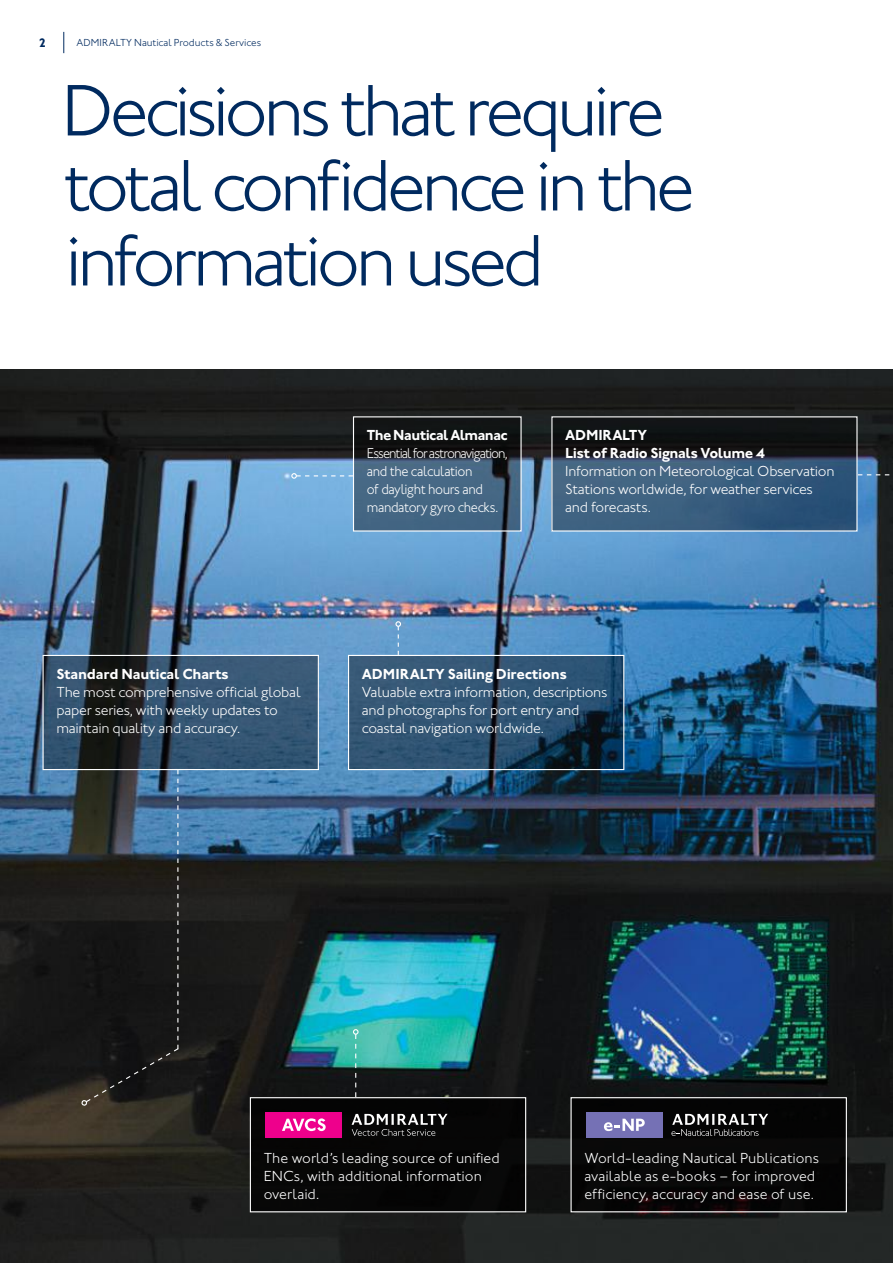
<style>
.page{position:relative;width:893px;height:1263px;background:#fff}
.page>*{position:absolute;margin:0;border:0;box-sizing:border-box;transform-origin:0 0}
.t1{font:300 75px/75px "Johnston ITC Std";letter-spacing:-.065em;color:#002a5f}
.t2{font:300 15px/18px "Johnston ITC Std";letter-spacing:-.02em;color:#fff}
.t3{font:300 15px/18px "Johnston ITC Std";color:#fff}
.t4{font:700 15px/18px "Johnston ITC Std";letter-spacing:-.02em;color:#fff}
.t5{font:700 15px "Johnston ITC Std";letter-spacing:-.04em;color:#fff}
.t6{font:300 14.7px/18px "Johnston ITC Std";letter-spacing:-.035em;color:#fff;scale:.93 1}
.t7{font:700 12.75px "Johnston ITC Std";color:#002a5f}
.t8{font:300 10.5px "Johnston ITC Std";letter-spacing:-.005em;color:#002a5f}
</style>
<div class="page">
<svg style="left:64px;top:32px;width:1px;height:21px"></svg>
<img style="left:0;top:370px;width:893px;height:893px">
<svg style="left:45px;top:657px;width:272px;height:111px;background:#2d465b"></svg>
<div style="left:43px;top:655px;width:276px;height:115px;border:1px solid #fff"></div>
<div style="left:250px;top:1098px;width:276px;height:114px;background:#060606"></div>
<div style="left:250px;top:1097px;width:276px;height:115px;border:1px solid #fff"></div>
<div style="left:265px;top:1112px;width:77px;height:25px;background:#ee008c"></div>
<svg style="left:352px;top:1114px;width:96px;height:22px"></svg>
<svg style="left:282px;top:1118px;width:44px;height:13px"></svg>
<div style="left:571px;top:1098px;width:275px;height:114px;background:#040404"></div>
<div style="left:570px;top:1097px;width:277px;height:115px;border:1px solid #fff"></div>
<div style="left:586px;top:1112px;width:77px;height:25px;background:#7571b5"></div>
<svg style="left:604px;top:1119px;width:41px;height:12px"></svg>
<svg style="left:671px;top:1114px;width:97px;height:22px"></svg>
<svg style="left:355px;top:418px;width:165px;height:111px;background:#304456"></svg>
<div style="left:353px;top:416px;width:169px;height:115px;border:1px solid #fff"></div>
<svg style="left:553px;top:418px;width:302px;height:111px;background:#2a4157"></svg>
<svg style="left:350px;top:657px;width:272px;height:111px;background:#2a4c69"></svg>
<div style="left:348px;top:655px;width:276px;height:115px;border:1px solid #fff"></div>
<svg style="left:291px;top:473px;width:62px;height:6px"></svg>
<svg style="left:858px;top:474px;width:35px;height:1px"></svg>
<svg style="left:353px;top:1029px;width:6px;height:68px"></svg>
<svg style="left:395px;top:621px;width:6px;height:34px"></svg>
<svg style="left:81px;top:770px;width:99px;height:336px;background:#24292c"></svg>
<p class="t7" style="left:39px;top:35px;width:9px">2</p>
<p class="t8" style="left:77px;top:36px;width:186px">Admiralty Nautical Products &amp; Services</p>
<h1 class="t1" style="left:62px;top:73px;width:635px">Decisions that require total confidence in the information used</h1>
<p class="t4" style="left:56px;top:665px;width:174px">Standard Nautical Charts</p>
<p class="t2" style="left:56px;top:683px;width:246px">The most comprehensive official global paper series, with weekly updates to maintain quality and accuracy.</p>
<p class="t5" style="left:367px;top:426px;width:142px">The Nautical Almanac</p>
<p class="t6" style="left:367px;top:444px;width:153px">Essential for astronavigation, and the calculation<br>of daylight hours and mandatory gyro checks.</p>
<p class="t4" style="left:565px;top:426px;width:201px">ADMIRALTY<br>List of Radio Signals Volume 4</p>
<p class="t2" style="left:565px;top:462px;width:271px">Information on Meteorological Observation<br>Stations worldwide, for weather services and forecasts.</p>
<p class="t4" style="left:362px;top:665px;width:207px">ADMIRALTY Sailing Directions</p>
<p class="t2" style="left:362px;top:683px;width:247px">Valuable extra information, descriptions and photographs for port entry and coastal navigation worldwide.</p>
<p class="t3" style="left:264px;top:1148px;width:238px">The world’s leading source of unified<br>ENCs, with additional information overlaid.</p>
<p class="t3" style="left:584px;top:1148px;width:236px">World-leading Nautical Publications available as e-books – for improved efficiency, accuracy and ease of use.</p>
</div>
